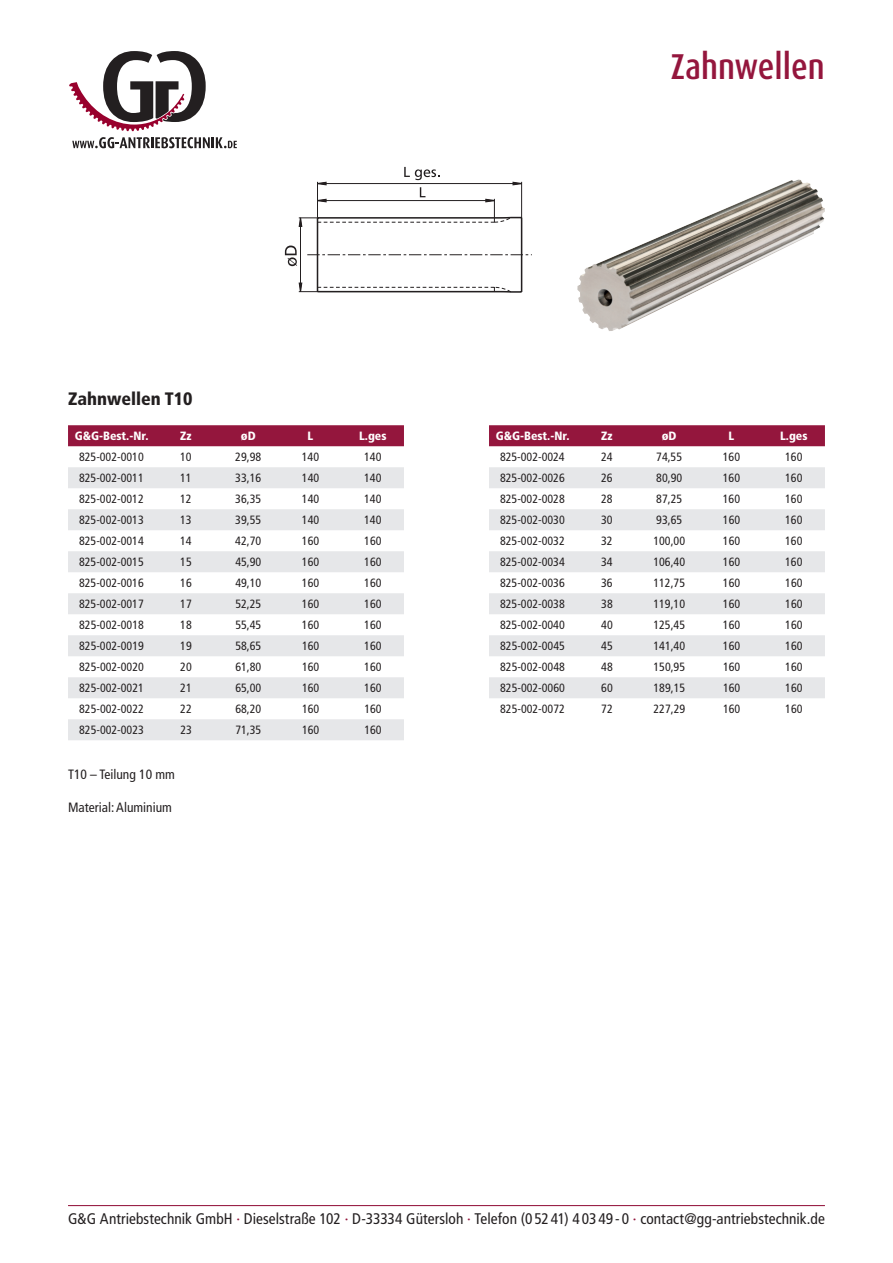
<style>
.page{position:relative;width:893px;height:1263px;background:#fff}
.page>*{position:absolute;margin:0;border:0;box-sizing:border-box;transform-origin:0 0}
.t1{font:500 36px "Dax Condensed";color:#94163d}
.t2{font:900 condensed 18px "Frutiger LT Std";color:#231f20}
.t3{font:condensed 15.3px "Frutiger LT Std";letter-spacing:.005em;color:#231f20}
.t4{font:condensed 13.5px "Frutiger LT Std";color:#231f20}
.t5{font:condensed 12px "Frutiger LT Std";color:#231f20}
.t6{font:900 condensed 12px "Frutiger LT Std";color:#fff}
.s1{color:#94163d}
</style>
<div class="page">
<hr style="left:68px;top:1205px;width:757px;height:1px;background:#94163d">
<svg style="left:285px;top:167px;width:247px;height:126px"></svg>
<img style="left:577px;top:180px;width:248px;height:151px">
<div style="left:68px;top:425px;width:336px;height:21px;background:#94163d"></div>
<svg style="left:68px;top:467px;width:336px;height:273px;fill:#e6e7e9"></svg>
<div style="left:489px;top:425px;width:336px;height:21px;background:#94163d"></div>
<svg style="left:489px;top:467px;width:336px;height:231px;fill:#e6e7e9"></svg>
<svg style="left:72px;top:137px;width:165px;height:11px"></svg>
<svg style="left:69px;top:51px;width:137px;height:80px"></svg>
<h1 class="t1" style="left:671px;top:47px;width:156px">Zahnwellen</h1>
<h2 class="t2" style="left:68px;top:388px;width:126px">Zahnwellen T10</h2>
<p class="t6" style="left:75px;top:429px;width:75px">G&amp;G-Best.-Nr.</p>
<p class="t6" style="left:180px;top:429px;width:13px">Zz</p>
<p class="t6" style="left:241px;top:429px;width:16px">øD</p>
<p class="t6" style="left:308px;top:429px;width:7px">L</p>
<p class="t6" style="left:359px;top:429px;width:29px">L.ges</p>
<p class="t5" style="left:79px;top:450px;width:66px">825-002-0010</p>
<p class="t5" style="left:180px;top:450px;width:13px">10</p>
<p class="t5" style="left:235px;top:450px;width:27px">29,98</p>
<p class="t5" style="left:302px;top:450px;width:19px">140</p>
<p class="t5" style="left:364px;top:450px;width:19px">140</p>
<p class="t5" style="left:79px;top:471px;width:66px">825-002-0011</p>
<p class="t5" style="left:180px;top:471px;width:13px">11</p>
<p class="t5" style="left:235px;top:471px;width:27px">33,16</p>
<p class="t5" style="left:302px;top:471px;width:19px">140</p>
<p class="t5" style="left:364px;top:471px;width:19px">140</p>
<p class="t5" style="left:79px;top:492px;width:66px">825-002-0012</p>
<p class="t5" style="left:180px;top:492px;width:13px">12</p>
<p class="t5" style="left:235px;top:492px;width:27px">36,35</p>
<p class="t5" style="left:302px;top:492px;width:19px">140</p>
<p class="t5" style="left:364px;top:492px;width:19px">140</p>
<p class="t5" style="left:79px;top:513px;width:66px">825-002-0013</p>
<p class="t5" style="left:180px;top:513px;width:13px">13</p>
<p class="t5" style="left:235px;top:513px;width:27px">39,55</p>
<p class="t5" style="left:302px;top:513px;width:19px">140</p>
<p class="t5" style="left:364px;top:513px;width:19px">140</p>
<p class="t5" style="left:79px;top:534px;width:66px">825-002-0014</p>
<p class="t5" style="left:180px;top:534px;width:13px">14</p>
<p class="t5" style="left:235px;top:534px;width:27px">42,70</p>
<p class="t5" style="left:302px;top:534px;width:19px">160</p>
<p class="t5" style="left:364px;top:534px;width:19px">160</p>
<p class="t5" style="left:79px;top:555px;width:66px">825-002-0015</p>
<p class="t5" style="left:180px;top:555px;width:13px">15</p>
<p class="t5" style="left:235px;top:555px;width:27px">45,90</p>
<p class="t5" style="left:302px;top:555px;width:19px">160</p>
<p class="t5" style="left:364px;top:555px;width:19px">160</p>
<p class="t5" style="left:79px;top:576px;width:66px">825-002-0016</p>
<p class="t5" style="left:180px;top:576px;width:13px">16</p>
<p class="t5" style="left:235px;top:576px;width:27px">49,10</p>
<p class="t5" style="left:302px;top:576px;width:19px">160</p>
<p class="t5" style="left:364px;top:576px;width:19px">160</p>
<p class="t5" style="left:79px;top:597px;width:66px">825-002-0017</p>
<p class="t5" style="left:180px;top:597px;width:13px">17</p>
<p class="t5" style="left:235px;top:597px;width:27px">52,25</p>
<p class="t5" style="left:302px;top:597px;width:19px">160</p>
<p class="t5" style="left:364px;top:597px;width:19px">160</p>
<p class="t5" style="left:79px;top:618px;width:66px">825-002-0018</p>
<p class="t5" style="left:180px;top:618px;width:13px">18</p>
<p class="t5" style="left:235px;top:618px;width:27px">55,45</p>
<p class="t5" style="left:302px;top:618px;width:19px">160</p>
<p class="t5" style="left:364px;top:618px;width:19px">160</p>
<p class="t5" style="left:79px;top:639px;width:66px">825-002-0019</p>
<p class="t5" style="left:180px;top:639px;width:13px">19</p>
<p class="t5" style="left:235px;top:639px;width:27px">58,65</p>
<p class="t5" style="left:302px;top:639px;width:19px">160</p>
<p class="t5" style="left:364px;top:639px;width:19px">160</p>
<p class="t5" style="left:79px;top:660px;width:66px">825-002-0020</p>
<p class="t5" style="left:180px;top:660px;width:13px">20</p>
<p class="t5" style="left:235px;top:660px;width:27px">61,80</p>
<p class="t5" style="left:302px;top:660px;width:19px">160</p>
<p class="t5" style="left:364px;top:660px;width:19px">160</p>
<p class="t5" style="left:79px;top:681px;width:66px">825-002-0021</p>
<p class="t5" style="left:180px;top:681px;width:13px">21</p>
<p class="t5" style="left:235px;top:681px;width:27px">65,00</p>
<p class="t5" style="left:302px;top:681px;width:19px">160</p>
<p class="t5" style="left:364px;top:681px;width:19px">160</p>
<p class="t5" style="left:79px;top:702px;width:66px">825-002-0022</p>
<p class="t5" style="left:180px;top:702px;width:13px">22</p>
<p class="t5" style="left:235px;top:702px;width:27px">68,20</p>
<p class="t5" style="left:302px;top:702px;width:19px">160</p>
<p class="t5" style="left:364px;top:702px;width:19px">160</p>
<p class="t5" style="left:79px;top:723px;width:66px">825-002-0023</p>
<p class="t5" style="left:180px;top:723px;width:13px">23</p>
<p class="t5" style="left:235px;top:723px;width:27px">71,35</p>
<p class="t5" style="left:302px;top:723px;width:19px">160</p>
<p class="t5" style="left:364px;top:723px;width:19px">160</p>
<p class="t4" style="left:68px;top:767px;width:108px">T10 – Teilung 10 mm</p>
<p class="t4" style="left:68px;top:799px;width:105px">Material: Aluminium</p>
<p class="t6" style="left:496px;top:429px;width:75px">G&amp;G-Best.-Nr.</p>
<p class="t6" style="left:601px;top:429px;width:13px">Zz</p>
<p class="t6" style="left:662px;top:429px;width:16px">øD</p>
<p class="t6" style="left:729px;top:429px;width:7px">L</p>
<p class="t6" style="left:780px;top:429px;width:29px">L.ges</p>
<p class="t5" style="left:500px;top:450px;width:66px">825-002-0024</p>
<p class="t5" style="left:601px;top:450px;width:13px">24</p>
<p class="t5" style="left:656px;top:450px;width:27px">74,55</p>
<p class="t5" style="left:723px;top:450px;width:19px">160</p>
<p class="t5" style="left:785px;top:450px;width:19px">160</p>
<p class="t5" style="left:500px;top:471px;width:66px">825-002-0026</p>
<p class="t5" style="left:601px;top:471px;width:13px">26</p>
<p class="t5" style="left:656px;top:471px;width:27px">80,90</p>
<p class="t5" style="left:723px;top:471px;width:19px">160</p>
<p class="t5" style="left:785px;top:471px;width:19px">160</p>
<p class="t5" style="left:500px;top:492px;width:66px">825-002-0028</p>
<p class="t5" style="left:601px;top:492px;width:13px">28</p>
<p class="t5" style="left:656px;top:492px;width:27px">87,25</p>
<p class="t5" style="left:723px;top:492px;width:19px">160</p>
<p class="t5" style="left:785px;top:492px;width:19px">160</p>
<p class="t5" style="left:500px;top:513px;width:66px">825-002-0030</p>
<p class="t5" style="left:601px;top:513px;width:13px">30</p>
<p class="t5" style="left:656px;top:513px;width:27px">93,65</p>
<p class="t5" style="left:723px;top:513px;width:19px">160</p>
<p class="t5" style="left:785px;top:513px;width:19px">160</p>
<p class="t5" style="left:500px;top:534px;width:66px">825-002-0032</p>
<p class="t5" style="left:601px;top:534px;width:13px">32</p>
<p class="t5" style="left:653px;top:534px;width:33px">100,00</p>
<p class="t5" style="left:723px;top:534px;width:19px">160</p>
<p class="t5" style="left:785px;top:534px;width:19px">160</p>
<p class="t5" style="left:500px;top:555px;width:66px">825-002-0034</p>
<p class="t5" style="left:601px;top:555px;width:13px">34</p>
<p class="t5" style="left:653px;top:555px;width:33px">106,40</p>
<p class="t5" style="left:723px;top:555px;width:19px">160</p>
<p class="t5" style="left:785px;top:555px;width:19px">160</p>
<p class="t5" style="left:500px;top:576px;width:66px">825-002-0036</p>
<p class="t5" style="left:601px;top:576px;width:13px">36</p>
<p class="t5" style="left:653px;top:576px;width:33px">112,75</p>
<p class="t5" style="left:723px;top:576px;width:19px">160</p>
<p class="t5" style="left:785px;top:576px;width:19px">160</p>
<p class="t5" style="left:500px;top:597px;width:66px">825-002-0038</p>
<p class="t5" style="left:601px;top:597px;width:13px">38</p>
<p class="t5" style="left:653px;top:597px;width:33px">119,10</p>
<p class="t5" style="left:723px;top:597px;width:19px">160</p>
<p class="t5" style="left:785px;top:597px;width:19px">160</p>
<p class="t5" style="left:500px;top:618px;width:66px">825-002-0040</p>
<p class="t5" style="left:601px;top:618px;width:13px">40</p>
<p class="t5" style="left:653px;top:618px;width:33px">125,45</p>
<p class="t5" style="left:723px;top:618px;width:19px">160</p>
<p class="t5" style="left:785px;top:618px;width:19px">160</p>
<p class="t5" style="left:500px;top:639px;width:66px">825-002-0045</p>
<p class="t5" style="left:601px;top:639px;width:13px">45</p>
<p class="t5" style="left:653px;top:639px;width:33px">141,40</p>
<p class="t5" style="left:723px;top:639px;width:19px">160</p>
<p class="t5" style="left:785px;top:639px;width:19px">160</p>
<p class="t5" style="left:500px;top:660px;width:66px">825-002-0048</p>
<p class="t5" style="left:601px;top:660px;width:13px">48</p>
<p class="t5" style="left:653px;top:660px;width:33px">150,95</p>
<p class="t5" style="left:723px;top:660px;width:19px">160</p>
<p class="t5" style="left:785px;top:660px;width:19px">160</p>
<p class="t5" style="left:500px;top:681px;width:66px">825-002-0060</p>
<p class="t5" style="left:601px;top:681px;width:13px">60</p>
<p class="t5" style="left:653px;top:681px;width:33px">189,15</p>
<p class="t5" style="left:723px;top:681px;width:19px">160</p>
<p class="t5" style="left:785px;top:681px;width:19px">160</p>
<p class="t5" style="left:500px;top:702px;width:66px">825-002-0072</p>
<p class="t5" style="left:601px;top:702px;width:13px">72</p>
<p class="t5" style="left:653px;top:702px;width:33px">227,29</p>
<p class="t5" style="left:723px;top:702px;width:19px">160</p>
<p class="t5" style="left:785px;top:702px;width:19px">160</p>
<p class="t3" style="left:68px;top:1209px;width:758px">G&amp;G Antriebstechnik GmbH <span class="s1">·</span> Dieselstraße 102 <span class="s1">·</span> D-33334 Gütersloh <span class="s1">·</span> Telefon (0 52 41) 4 03 49 - 0 <span class="s1">·</span> contact@gg-antriebstechnik.de</p>
</div>
